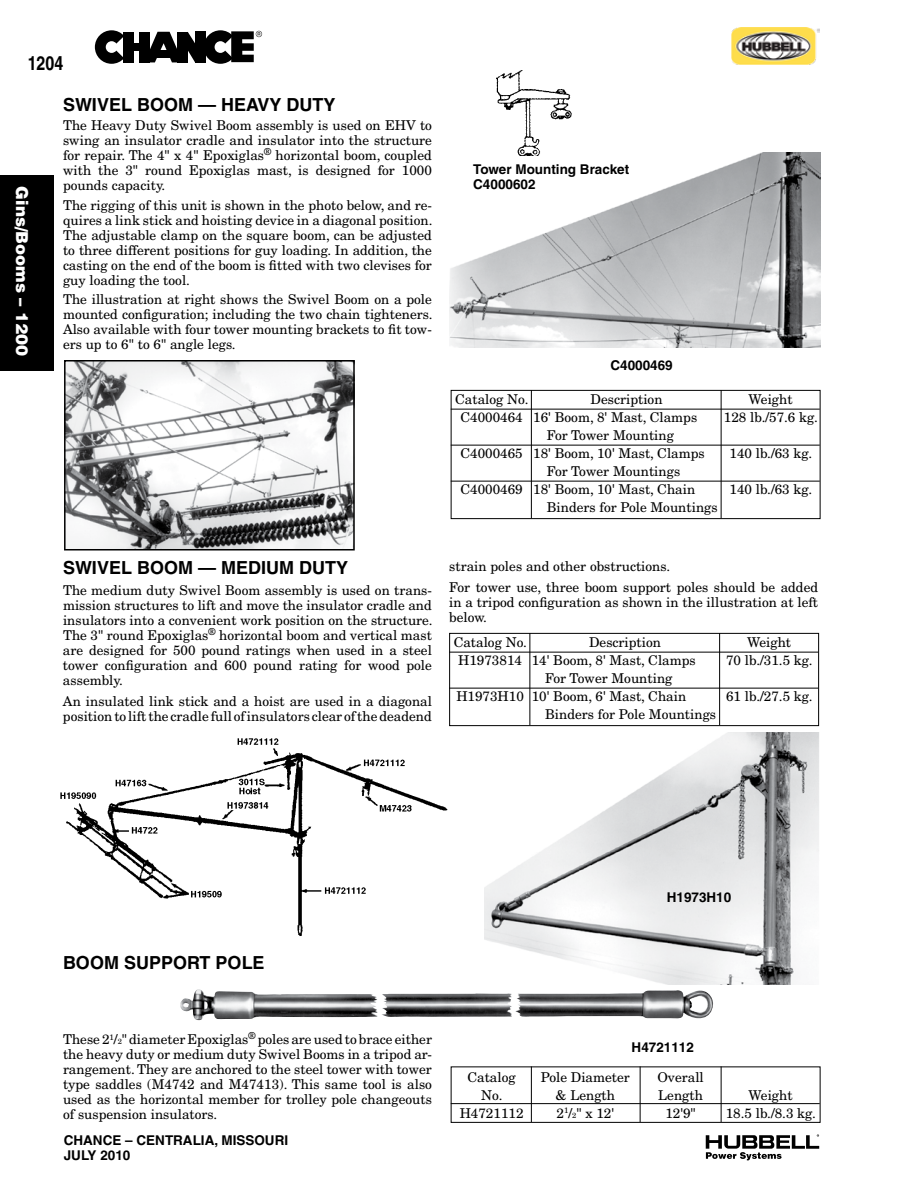
<style>
.page{position:relative;width:918px;height:1188px;background:#fff}
.page>*{position:absolute;margin:0;border:0;box-sizing:border-box;transform-origin:0 0}
.t1{font:700 condensed 19.5px "Helvetica";color:#000}
.t2{font:700 18px "Helvetica";color:#000}
.t3{font:900 16.5px "Helvetica";color:#fff}
.t4{font:13.5px/15px "New Century Schlbk";color:#000;text-align:center}
.t5{font:700 13.5px/15px "Helvetica";color:#000}
.s1{font-size:7.5px}
</style>
<div class="page">
<img style="left:731px;top:28px;width:88px;height:37px">
<div style="left:133px;top:43px;width:7px;height:8px;background:#000"></div>
<div style="left:123px;top:32px;width:10px;height:30px;background:#000"></div>
<div style="left:139px;top:32px;width:11px;height:30px;background:#000"></div>
<svg style="left:150px;top:32px;width:45px;height:30px"></svg>
<div style="left:195px;top:31px;width:11px;height:31px;background:#000"></div>
<div style="left:157px;top:50px;width:13px;height:7px;background:#000"></div>
<svg style="left:95px;top:30px;width:29px;height:34px"></svg>
<svg style="left:204px;top:30px;width:58px;height:34px"></svg>
<svg style="left:706px;top:1134px;width:113px;height:26px"></svg>
<div style="left:0;top:176px;width:54px;height:195px;background:#000"></div>
<div style="left:451px;top:1066px;width:369px;height:57px;border:1px solid #000"></div>
<hr style="left:531px;top:1066px;width:1px;height:56px;background:#000">
<hr style="left:721px;top:1066px;width:1px;height:56px;background:#000">
<hr style="left:451px;top:1103px;width:369px;height:1px;background:#000">
<hr style="left:640px;top:1066px;width:1px;height:56px;background:#000">
<div style="left:451px;top:390px;width:369px;height:129px;border:1px solid #000"></div>
<hr style="left:451px;top:409px;width:369px;height:1px;background:#000">
<hr style="left:531px;top:390px;width:1px;height:128px;background:#000">
<hr style="left:721px;top:390px;width:1px;height:128px;background:#000">
<hr style="left:451px;top:481px;width:369px;height:1px;background:#000">
<hr style="left:451px;top:445px;width:369px;height:1px;background:#000">
<div style="left:449px;top:633px;width:370px;height:93px;border:1px solid #000"></div>
<hr style="left:449px;top:652px;width:369px;height:1px;background:#000">
<hr style="left:530px;top:633px;width:1px;height:92px;background:#000">
<hr style="left:719px;top:633px;width:1px;height:92px;background:#000">
<hr style="left:449px;top:688px;width:369px;height:1px;background:#000">
<img style="left:67px;top:363px;width:285px;height:184px">
<div style="left:64px;top:360px;width:291px;height:190px;border:2px solid #000"></div>
<img style="left:449px;top:152px;width:371px;height:195px">
<img style="left:485px;top:732px;width:334px;height:253px">
<img style="left:180px;top:989px;width:533px;height:32px">
<img style="left:60px;top:723px;width:412px;height:213px">
<img style="left:496px;top:70px;width:76px;height:86px">
<h1 class="t1" style="left:28px;top:51px;width:37px">1204</h1>
<p class="t3" style="left:33px;top:186px;width:171px;rotate:90deg">Gins/Booms – 1200</p>
<h2 class="t2" style="left:63px;top:93px;width:274px">SWIVEL BOOM — HEAVY DUTY</h2>
<p class="t4" style="left:63px;top:118px;width:371px;text-align:justify">The Heavy Duty Swivel Boom assembly is used on EHV to swing an insulator cradle and insulator into the structure for repair. The 4" x 4" Epoxiglas<sup>®</sup> horizontal boom, coupled with the 3" round Epoxiglas mast, is designed for 1000 pounds capacity.</p>
<p class="t4" style="left:63px;top:197px;width:371px;text-align:justify">The rigging of this unit is shown in the photo below, and re&shy;quires a link stick and hoisting device in a diagonal position.<br>The adjustable clamp on the square boom, can be adjusted to three different positions for guy loading. In addition, the casting on the end of the boom is fitted with two clevises for guy loading the tool.</p>
<p class="t4" style="left:63px;top:292px;width:371px;text-align:justify">The illustration at right shows the Swivel Boom on a pole mounted configuration; including the two chain tighteners.<br>Also available with four tower mounting brackets to fit tow&shy;ers up to 6" to 6" angle legs.</p>
<p class="t5" style="left:473px;top:161px;width:157px">Tower Mounting Bracket<br>C4000602</p>
<p class="t5" style="left:610px;top:358px;width:64px">C4000469</p>
<p class="t4" style="left:455px;top:390px;width:75px;line-height:18px">Catalog No.<br>C4000464</p>
<p class="t4" style="left:460px;top:445px;width:64px">C4000465</p>
<p class="t4" style="left:460px;top:481px;width:64px">C4000469</p>
<p class="t4" style="left:591px;top:391px;width:73px">Description</p>
<p class="t4" style="left:533px;top:409px;width:166px">16' Boom, 8' Mast, Clamps</p>
<p class="t4" style="left:547px;top:427px;width:129px">For Tower Mounting</p>
<p class="t4" style="left:533px;top:445px;width:173px">18' Boom, 10' Mast, Clamps</p>
<p class="t4" style="left:547px;top:463px;width:135px">For Tower Mountings</p>
<p class="t4" style="left:533px;top:481px;width:164px">18' Boom, 10' Mast, Chain</p>
<p class="t4" style="left:547px;top:499px;width:172px">Binders for Pole Mountings</p>
<p class="t4" style="left:724px;top:390px;width:95px;line-height:18px">Weight<br>128 lb./57.6 kg.</p>
<p class="t4" style="left:730px;top:445px;width:84px">140 lb./63 kg.</p>
<p class="t4" style="left:730px;top:481px;width:84px">140 lb./63 kg.</p>
<h2 class="t2" style="left:63px;top:557px;width:287px">SWIVEL BOOM — MEDIUM DUTY</h2>
<p class="t4" style="left:63px;top:583px;width:371px;text-align:justify">The medium duty Swivel Boom assembly is used on trans&shy;mission structures to lift and move the insulator cradle and insulators into a convenient work position on the structure.<br>The 3" round Epoxiglas<sup>®</sup> horizontal boom and vertical mast are designed for 500 pound ratings when used in a steel tower configuration and 600 pound rating for wood pole assembly.</p>
<p class="t4" style="left:63px;top:694px;width:371px;text-align:left">An insulated link stick and a hoist are used in a diagonal position to lift the cradle full of insulators clear of the deadend</p>
<p class="t4" style="left:449px;top:556px;width:370px;line-height:21px;text-align:left">strain poles and other obstructions.<br>For tower use, three boom support poles should be added</p>
<p class="t4" style="left:449px;top:595px;width:370px;text-align:left">in a tripod configuration as shown in the illustration at left below.</p>
<p class="t4" style="left:454px;top:633px;width:75px;line-height:18px">Catalog No.<br>H1973814</p>
<p class="t4" style="left:456px;top:688px;width:69px">H1973H10</p>
<p class="t4" style="left:726px;top:633px;width:88px;line-height:18px">Weight<br>70 lb./31.5 kg.</p>
<p class="t4" style="left:726px;top:688px;width:88px">61 lb./27.5 kg.</p>
<p class="t4" style="left:589px;top:634px;width:73px">Description</p>
<p class="t4" style="left:532px;top:652px;width:166px">14' Boom, 8' Mast, Clamps</p>
<p class="t4" style="left:545px;top:670px;width:129px">For Tower Mounting</p>
<p class="t4" style="left:532px;top:688px;width:156px">10' Boom, 6' Mast, Chain</p>
<p class="t4" style="left:545px;top:706px;width:172px">Binders for Pole Mountings</p>
<h2 class="t2" style="left:63px;top:952px;width:203px">BOOM SUPPORT POLE</h2>
<p class="t5" style="left:667px;top:890px;width:66px">H1973H10</p>
<p class="t4" style="left:63px;top:1032px;width:371px;text-align:justify">These 2<sup>1</sup>/<span class="s1">2</span>" diameter Epoxiglas<sup>®</sup> poles are used to brace either the heavy duty or medium duty Swivel Booms in a tripod ar&shy;rangement. They are anchored to the steel tower with tower type saddles (M4742 and M47413). This same tool is also used as the horizontal member for trolley pole changeouts of suspension insulators.</p>
<p class="t5" style="left:632px;top:1039px;width:64px">H4721112</p>
<p class="t4" style="left:460px;top:1068px;width:65px;line-height:18px">Catalog<br>No.<br>H4721112</p>
<p class="t4" style="left:541px;top:1068px;width:91px;line-height:18px">Pole Diameter &amp; Length<br>2<sup>1</sup>/<span class="s1">2</span>" x 12'</p>
<p class="t4" style="left:657px;top:1068px;width:48px;line-height:18px">Overall<br>Length<br>12'9"</p>
<p class="t5" style="left:64px;top:1132px;width:226px">CHANCE – CENTRALIA, MISSOURI<br>JULY 2010</p>
<p class="t4" style="left:726px;top:1086px;width:92px;line-height:18px">Weight<br>18.5 lb./8.3 kg.</p>
</div>
